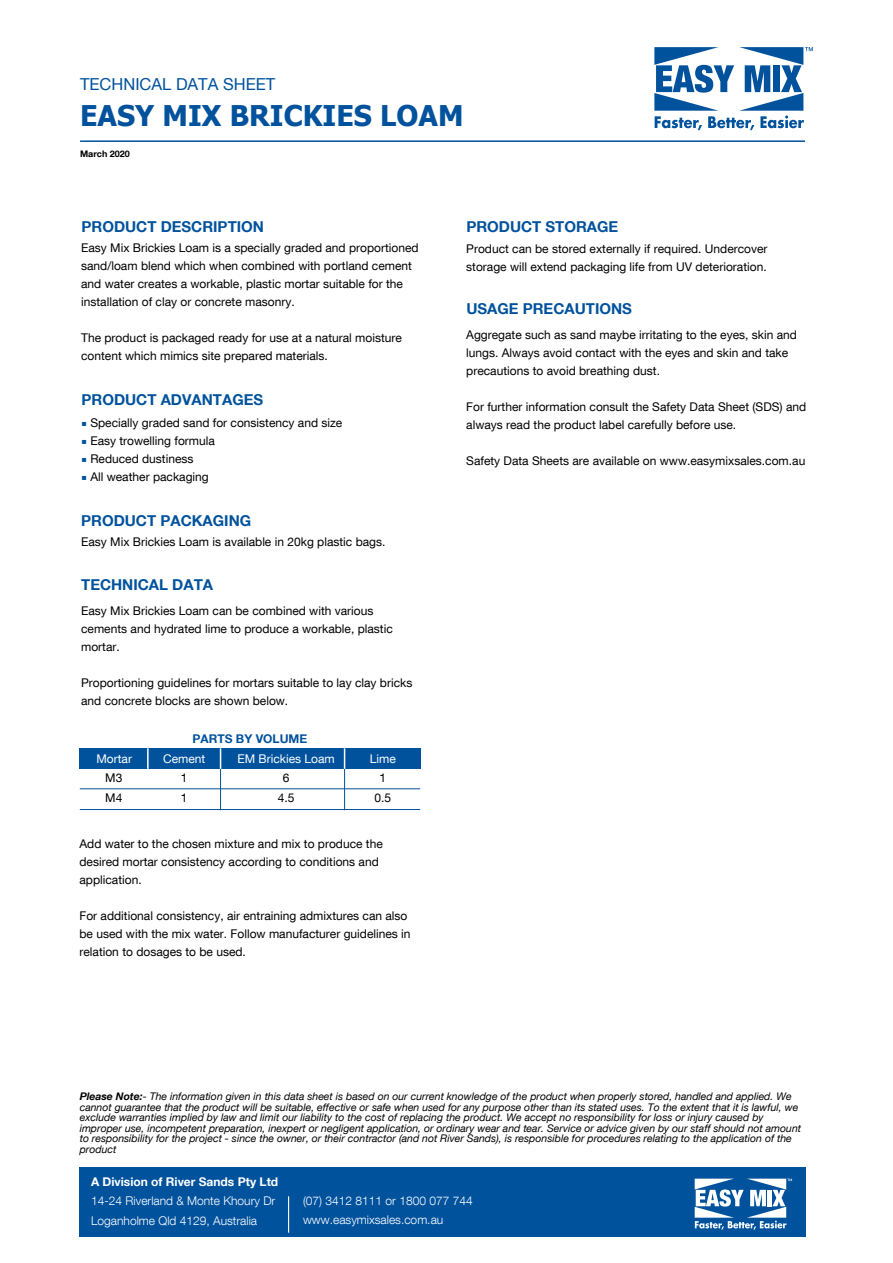
<style>
.page{position:relative;width:893px;height:1263px;background:#fff}
.page>*{position:absolute;margin:0;border:0;box-sizing:border-box;transform-origin:0 0}
.t1{font:700 28.5px "Tahoma";color:#00529d}
.t2{font:16.5px "Helvetica Neue LT Com";color:#00529d}
.t3{font:700 15px "Helvetica Neue LT Com";color:#00529d}
.t4{font:12px/18px "Helvetica Neue LT Com";color:#000}
.t5{font:300 12px/19.5px "Helvetica Neue LT Com";color:#fff}
.t6{font:12px "Helvetica Neue LT Com";color:#fff}
.t7{font:700 12px "Helvetica Neue LT Com";color:#fff}
.t8{font:700 12px "Helvetica Neue LT Com";color:#00529d}
.t9{font:italic 10.5px/10.5px "Helvetica Neue LT Com";color:#000}
.t10{font:700 9px "Helvetica Neue LT Com";color:#000}
.s1{font-family:"Lato";font-size:15px;color:#00529d}
.s2{font-weight:700}
</style>
<div class="page">
<svg style="left:654px;top:47px;width:159px;height:83px"></svg>
<hr style="left:80px;top:140px;width:725px;height:2px;background:#00529d">
<div style="left:80px;top:1167px;width:726px;height:70px;background:#00529d"></div>
<svg style="left:695px;top:1179px;width:97px;height:51px"></svg>
<hr style="left:288px;top:1196px;width:1px;height:37px;background:#fff">
<div style="left:80px;top:748px;width:341px;height:21px;background:#00529d"></div>
<hr style="left:80px;top:788px;width:340px;height:1px;background:#00529d">
<hr style="left:80px;top:809px;width:340px;height:1px;background:#00529d">
<hr style="left:147px;top:748px;width:2px;height:21px;background:#fff">
<hr style="left:220px;top:769px;width:1px;height:41px;background:#00529d">
<hr style="left:344px;top:769px;width:1px;height:41px;background:#00529d">
<svg style="left:220px;top:748px;width:1px;height:21px"></svg>
<svg style="left:344px;top:748px;width:1px;height:21px"></svg>
<h2 class="t2" style="left:80px;top:74px;width:197px">TECHNICAL DATA SHEET</h2>
<h1 class="t1" style="left:80px;top:95px;width:385px">EASY MIX BRICKIES LOAM</h1>
<p class="t10" style="left:80px;top:148px;width:51px">March 2020</p>
<p class="t3" style="left:82px;top:217px;width:184px">PRODUCT DESCRIPTION</p>
<p class="t4" style="left:81px;top:239px;width:339px">Easy Mix Brickies Loam is a specially graded and proportioned sand/loam blend which when combined with portland cement and water creates a workable, plastic mortar suitable for the installation of clay or concrete masonry.</p>
<p class="t4" style="left:81px;top:329px;width:322px">The product is packaged ready for use at a natural moisture content which mimics site prepared materials.</p>
<p class="t3" style="left:82px;top:391px;width:183px">PRODUCT ADVANTAGES</p>
<p class="t4" style="left:81px;top:414px;width:263px"><span class="s1">▪</span> Specially graded sand for consistency and size</p>
<p class="t4" style="left:81px;top:432px;width:135px"><span class="s1">▪</span> Easy trowelling formula</p>
<p class="t4" style="left:81px;top:450px;width:114px"><span class="s1">▪</span> Reduced dustiness</p>
<p class="t4" style="left:81px;top:468px;width:129px"><span class="s1">▪</span> All weather packaging</p>
<p class="t3" style="left:81px;top:511px;width:171px">PRODUCT PACKAGING</p>
<p class="t4" style="left:81px;top:533px;width:306px">Easy Mix Brickies Loam is available in 20kg plastic bags.</p>
<p class="t3" style="left:81px;top:576px;width:133px">TECHNICAL DATA</p>
<p class="t4" style="left:81px;top:602px;width:313px">Easy Mix Brickies Loam can be combined with various cements and hydrated lime to produce a workable, plastic mortar.</p>
<p class="t4" style="left:81px;top:674px;width:333px">Proportioning guidelines for mortars suitable to lay clay bricks and concrete blocks are shown below.</p>
<p class="t8" style="left:193px;top:731px;width:116px">PARTS BY VOLUME</p>
<p class="t6" style="left:96px;top:751px;width:37px">Mortar</p>
<p class="t6" style="left:163px;top:751px;width:44px">Cement</p>
<p class="t6" style="left:237px;top:751px;width:99px">EM Brickies Loam</p>
<p class="t6" style="left:370px;top:751px;width:28px">Lime</p>
<p class="t4" style="left:105px;top:768px;width:19px;line-height:19.5px">M3<br>M4</p>
<p class="t4" style="left:181px;top:768px;width:8px;line-height:19.5px">1<br>1</p>
<p class="t4" style="left:278px;top:768px;width:18px;line-height:19.5px;text-align:center">6<br>4.5</p>
<p class="t4" style="left:374px;top:768px;width:18px;line-height:19.5px;text-align:center">1<br>0.5</p>
<p class="t4" style="left:79px;top:835px;width:305px">Add water to the chosen mixture and mix to produce the desired mortar consistency according to conditions and application.</p>
<p class="t4" style="left:79px;top:907px;width:333px">For additional consistency, air entraining admixtures can also be used with the mix water. Follow manufacturer guidelines in relation to dosages to be used.</p>
<p class="t3" style="left:466px;top:217px;width:153px">PRODUCT STORAGE</p>
<p class="t4" style="left:466px;top:240px;width:303px">Product can be stored externally if required. Undercover storage will extend packaging life from UV deterioration.</p>
<p class="t3" style="left:466px;top:299px;width:167px">USAGE PRECAUTIONS</p>
<p class="t4" style="left:466px;top:326px;width:332px">Aggregate such as sand maybe irritating to the eyes, skin and lungs. Always avoid contact with the eyes and skin and take precautions to avoid breathing dust.</p>
<p class="t4" style="left:466px;top:398px;width:342px">For further information consult the Safety Data Sheet (SDS) and always read the product label carefully before use.</p>
<p class="t4" style="left:466px;top:452px;width:341px">Safety Data Sheets are available on www.easymixsales.com.au</p>
<p class="t9" style="left:80px;top:1091px;width:723px"><span class="s2">Please Note:</span>- The information given in this data sheet is based on our current knowledge of the product when properly stored, handled and applied. We cannot guarantee that the product will be suitable, effective or safe when used for any purpose other than its stated uses. To the extent that it is lawful, we exclude warranties implied by law and limit our liability to the cost of replacing the product. We accept no responsibility for loss or injury caused by improper use, incompetent preparation, inexpert or negligent application, or ordinary wear and tear. Service or advice given by our staff should not amount to responsibility for the project - since the owner, or their contractor (and not River Sands), is responsible for procedures relating to the application of the product</p>
<p class="t7" style="left:91px;top:1174px;width:189px">A Division of River Sands Pty Ltd</p>
<p class="t5" style="left:91px;top:1191px;width:186px">14-24 Riverland &amp; Monte Khoury Dr<br>Loganholme Qld 4129, Australia</p>
<p class="t5" style="left:303px;top:1191px;width:171px">(07) 3412 8111 or 1800 077 744 www.easymixsales.com.au</p>
</div>
